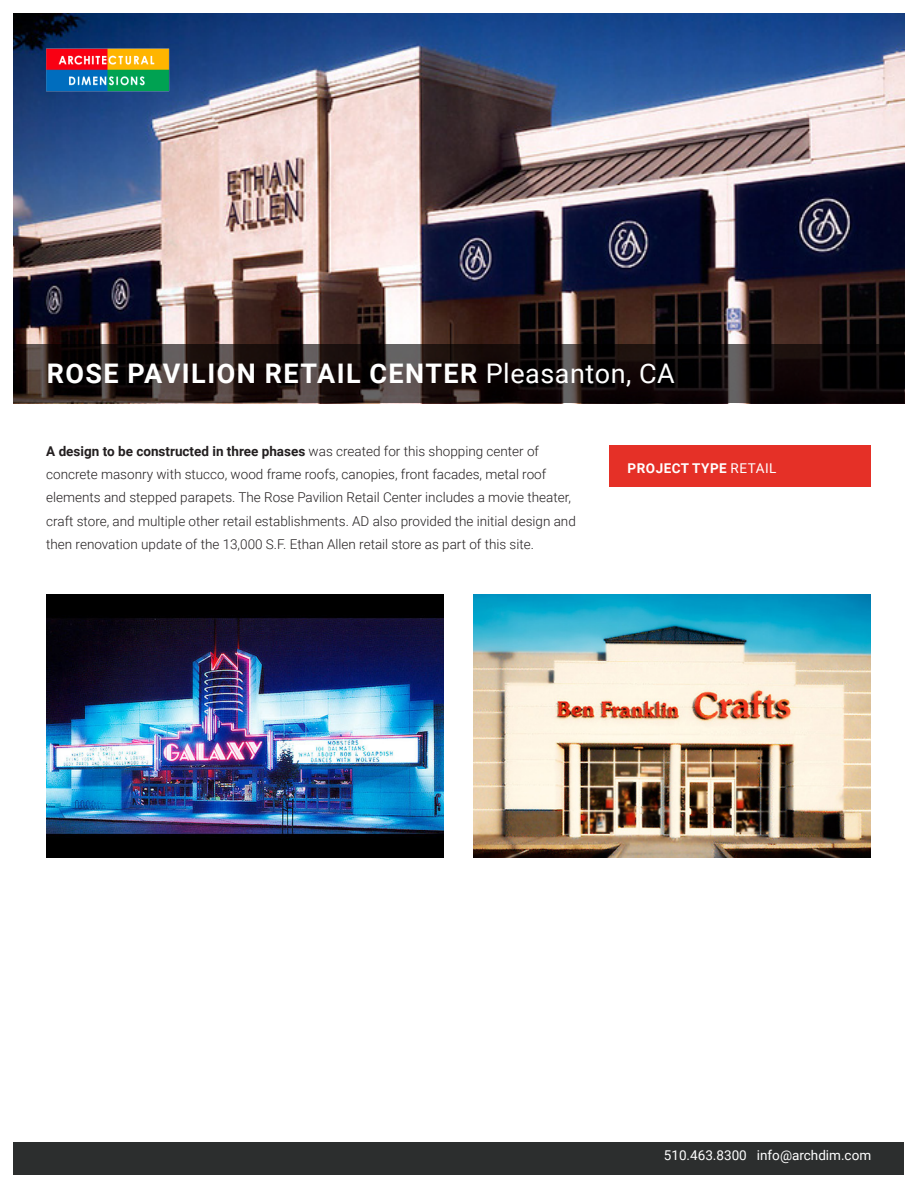
<style>
.page{position:relative;width:918px;height:1188px;background:#fff}
.page>*{position:absolute;margin:0;border:0;box-sizing:border-box;transform-origin:0 0}
.t1{font:700 27px "Roboto";letter-spacing:.055em;color:#fff}
.t2{font:300 13.5px/23.2px "Roboto";color:#231f20}
.t3{font:13.5px "Roboto";color:#fff}
.t4{font:700 13.5px "Roboto";letter-spacing:.035em;color:#fff}
.s1{font-weight:400}
.s2{font-weight:700}
</style>
<div class="page">
<img style="left:14px;top:14px;width:890px;height:331px">
<svg style="left:14px;top:345px;width:890px;height:58px;background:#1e1615"></svg>
<div style="left:609px;top:446px;width:262px;height:41px;background:#e53027"></div>
<div style="left:14px;top:1142px;width:890px;height:32px;background:#2c2e2e"></div>
<img style="left:45px;top:47px;width:126px;height:46px">
<img style="left:46px;top:594px;width:397px;height:264px">
<img style="left:473px;top:594px;width:397px;height:264px">
<p class="t1" style="left:47px;top:354px;width:630px">ROSE PAVILION RETAIL CENTER <span class="s1">Pleasanton, CA</span></p>
<p class="t2" style="left:46px;top:439px;width:531px"><span class="s2">A design to be constructed in three phases</span> was created for this shopping center of concrete masonry with stucco, wood frame roofs, canopies, front facades, metal roof elements and stepped parapets. The Rose Pavilion Retail Center includes a movie theater, craft store, and multiple other retail establishments. AD also provided the initial design and then renovation update of the 13,000 S.F. Ethan Allen retail store as part of this site.</p>
<p class="t4" style="left:628px;top:458px;width:150px">PROJECT TYPE <span class="s1">RETAIL</span></p>
<p class="t3" style="left:664px;top:1146px;width:209px">510.463.8300 info@archdim.com</p>
</div>
